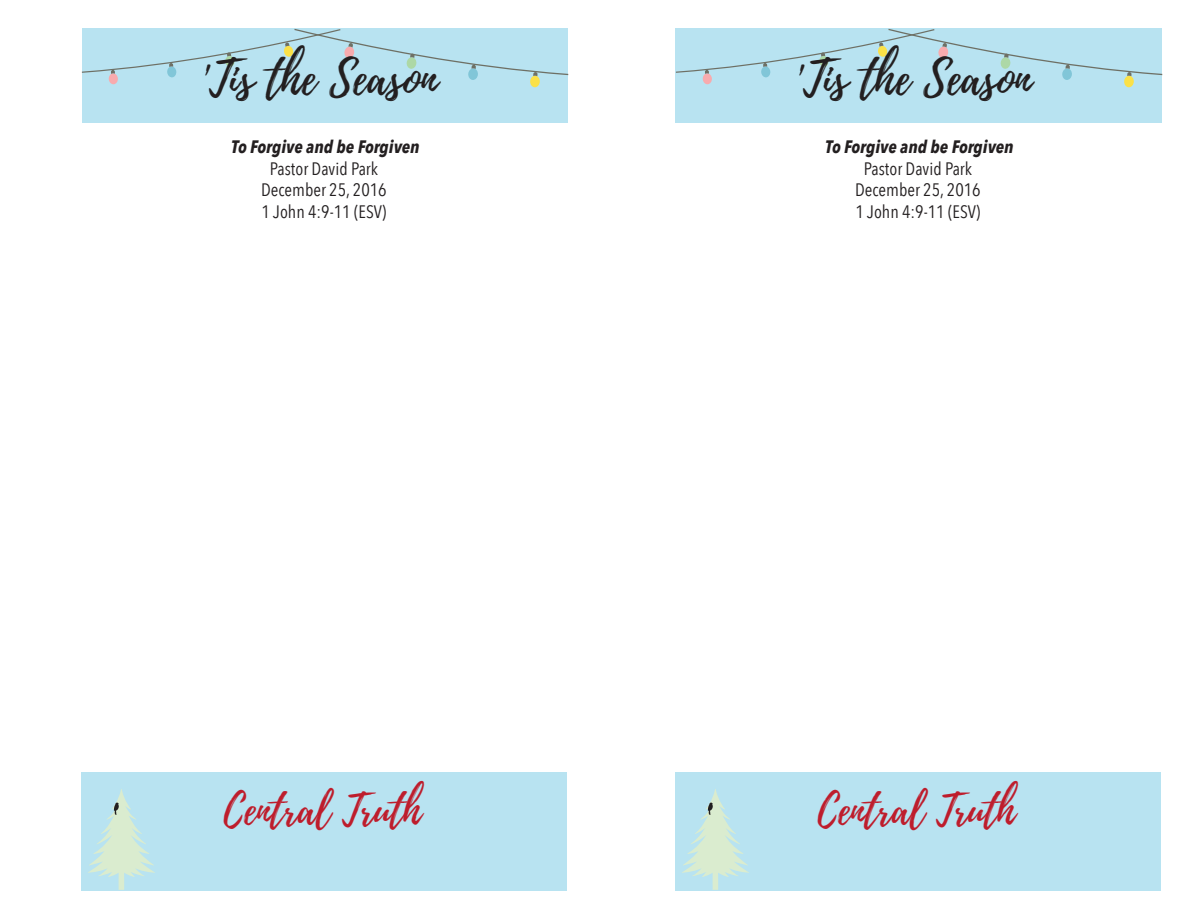
<style>
.page{position:relative;width:1188px;height:918px;background:#fff}
.page>*{position:absolute;margin:0;border:0;box-sizing:border-box;transform-origin:0 0}
.t1{font:46.95px "Playlist Script";color:#231f20}
.t2{font:41.25px "Playlist Script";color:#be1d2c}
.t3{font:18px "Avenir Next Condensed";color:#231f20}
.t4{font:italic 700 18px "Avenir Next Condensed";color:#231f20}
</style>
<div class="page">
<div style="left:82px;top:29px;width:486px;height:94px;background:#b8e3f1"></div>
<div style="left:109px;top:73px;width:9px;height:11px;background:#f8abae;border-radius:50%"></div>
<div style="left:530px;top:76px;width:10px;height:11px;background:#fbe148;border-radius:50%"></div>
<div style="left:468px;top:68px;width:10px;height:12px;background:#81c6d8;border-radius:50%"></div>
<svg style="left:82px;top:29px;width:486px;height:47px"></svg>
<div style="left:676px;top:29px;width:486px;height:94px;background:#b8e3f1"></div>
<div style="left:703px;top:73px;width:9px;height:11px;background:#f8abae;border-radius:50%"></div>
<div style="left:1124px;top:76px;width:10px;height:11px;background:#fbe148;border-radius:50%"></div>
<div style="left:1062px;top:68px;width:10px;height:12px;background:#81c6d8;border-radius:50%"></div>
<svg style="left:676px;top:29px;width:486px;height:47px"></svg>
<div style="left:81px;top:772px;width:486px;height:119px;background:#b8e3f1"></div>
<svg style="left:88px;top:789px;width:67px;height:101px"></svg>
<div style="left:675px;top:772px;width:486px;height:119px;background:#b8e3f1"></div>
<svg style="left:682px;top:789px;width:67px;height:101px"></svg>
<p class="t1" style="left:203px;top:45px;width:237px">'Tis the Season</p>
<p class="t1" style="left:797px;top:45px;width:237px">'Tis the Season</p>
<p class="t4" style="left:231px;top:136px;width:190px">To Forgive and be Forgiven</p>
<p class="t3" style="left:270px;top:153px;width:110px">Pastor David Park</p>
<p class="t3" style="left:261px;top:175px;width:127px">December 25, 2016</p>
<p class="t3" style="left:262px;top:196px;width:126px">1 John 4:9-11 (ESV)</p>
<p class="t4" style="left:825px;top:136px;width:190px">To Forgive and be Forgiven</p>
<p class="t3" style="left:864px;top:153px;width:110px">Pastor David Park</p>
<p class="t3" style="left:855px;top:175px;width:127px">December 25, 2016</p>
<p class="t3" style="left:856px;top:196px;width:126px">1 John 4:9-11 (ESV)</p>
<p class="t2" style="left:224px;top:781px;width:199px">Central Truth</p>
<p class="t2" style="left:818px;top:781px;width:199px">Central Truth</p>
</div>
